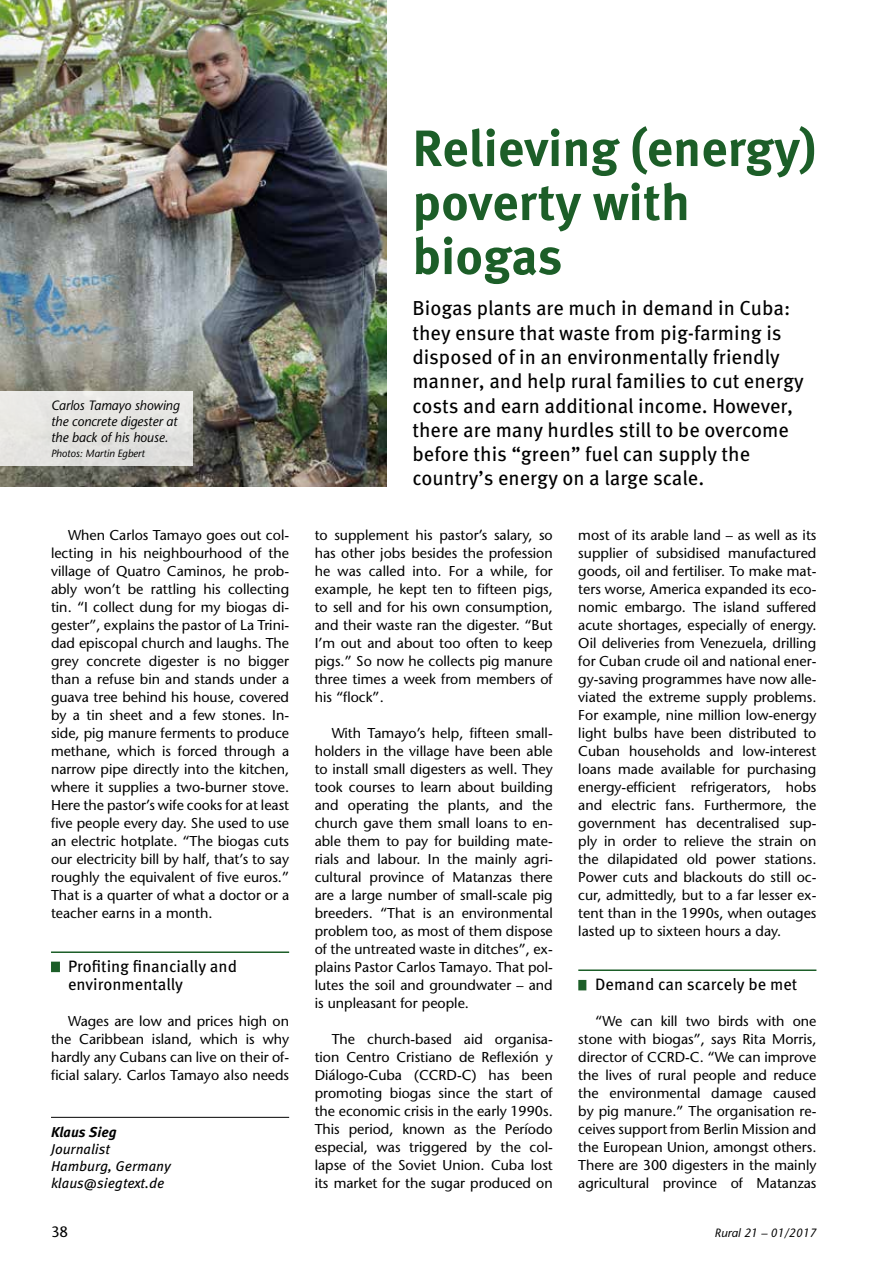
<style>
.page{position:relative;width:893px;height:1263px;background:#fff}
.page>*{position:absolute;margin:0;border:0;box-sizing:border-box;transform-origin:0 0}
.t1{font:700 51px/54px "Meta Pro";color:#1c5e28}
.t2{font:20.25px/24.3px "Meta Pro";color:#000}
.t3{font:16.5px/18px "Meta Pro";color:#000}
.t4{font:500 15px "Stone Sans Std";color:#000}
.t5{font:500 14.25px/18px "Stone Sans Std";color:#000;text-align:justify}
.t6{font:italic 14.25px/17.1px "Meta Pro";color:#000}
.t7{font:italic 700 14.25px "Meta Pro";letter-spacing:-.005em;color:#000}
.t8{font:italic 500 13.5px/15.8px "Stone Sans Std";color:#000;scale:.95 1}
.t9{font:italic 500 12px "Stone Sans Std";color:#000}
.t10{font:italic 500 10.5px "Stone Sans Std";color:#000}
</style>
<div class="page">
<hr style="left:51px;top:951px;width:238px;height:2px;background:#1c5e28">
<div style="left:51px;top:962px;width:9px;height:10px;background:#1c5e28"></div>
<hr style="left:578px;top:969px;width:238px;height:2px;background:#1c5e28">
<div style="left:578px;top:980px;width:8px;height:10px;background:#1c5e28"></div>
<hr style="left:51px;top:1117px;width:238px;height:1px;background:#000">
<img style="left:0;top:0;width:387px;height:486px">
<div style="left:0;top:392px;width:193px;height:74px;background:#e5e4e1"></div>
<p class="t8" style="left:51px;top:397px;width:137px">Carlos Tamayo showing the concrete digester at the back of his house.</p>
<p class="t10" style="left:51px;top:447px;width:95px">Photos: Martin Egbert</p>
<p class="t5" style="left:51px;top:526px;width:240px;text-indent:17px">When Carlos Tamayo goes out col&shy;lecting in his neighbourhood of the village of Quatro Caminos, he prob&shy;ably won’t be rattling his collecting tin. “I collect dung for my biogas di&shy;gester”, explains the pastor of La Trini&shy;dad episcopal church and laughs. The grey concrete digester is no bigger than a refuse bin and stands under a guava tree behind his house, covered by a tin sheet and a few stones. In&shy;side, pig manure ferments to produce methane, which is forced through a narrow pipe directly into the kitchen, where it supplies a two-burner stove.<br>Here the pastor’s wife cooks for at least five people every day. She used to use an electric hotplate. “The biogas cuts our electricity bill by half, that’s to say roughly the equivalent of five euros.” That is a quarter of what a doctor or a teacher earns in a month.</p>
<p class="t3" style="left:68px;top:958px;width:170px">Profiting financially and environmentally</p>
<p class="t5" style="left:51px;top:1012px;width:240px;text-indent:17px">Wages are low and prices high on the Caribbean island, which is why hardly any Cubans can live on their of&shy;ficial salary. Carlos Tamayo also needs</p>
<p class="t7" style="left:51px;top:1123px;width:67px">Klaus Sieg</p>
<p class="t6" style="left:51px;top:1141px;width:121px">Journalist<br>Hamburg, Germany klaus@siegtext.de</p>
<h1 class="t1" style="left:412px;top:123px;width:405px">Relieving (energy) poverty with biogas</h1>
<p class="t2" style="left:412px;top:297px;width:393px">Biogas plants are much in demand in Cuba: they ensure that waste from pig-farming is disposed of in an environmentally friendly manner, and help rural families to cut energy costs and earn additional income. However, there are many hurdles still to be overcome before this “green” fuel can supply the country’s energy on a large scale.</p>
<p class="t5" style="left:315px;top:526px;width:240px">to supplement his pastor’s salary, so has other jobs besides the profession he was called into. For a while, for example, he kept ten to fifteen pigs, to sell and for his own consumption, and their waste ran the digester. “But I’m out and about too often to keep pigs.” So now he collects pig manure three times a week from members of his “flock”.</p>
<p class="t5" style="left:315px;top:724px;width:240px;text-indent:17px">With Tamayo’s help, fifteen small&shy;holders in the village have been able to install small digesters as well. They took courses to learn about building and operating the plants, and the church gave them small loans to en&shy;able them to pay for building mate&shy;rials and labour. In the mainly agri&shy;cultural province of Matanzas there are a large number of small-scale pig breeders. “That is an environmental problem too, as most of them dispose of the untreated waste in ditches”, ex&shy;plains Pastor Carlos Tamayo. That pol&shy;lutes the soil and groundwater – and is unpleasant for people.</p>
<p class="t5" style="left:315px;top:1030px;width:240px;text-indent:17px">The church-based aid organisa&shy;tion Centro Cristiano de Reflexión y Diálogo-Cuba (CCRD-C) has been promoting biogas since the start of the economic crisis in the early 1990s.<br>This period, known as the Período especial, was triggered by the col&shy;lapse of the Soviet Union. Cuba lost its market for the sugar produced on</p>
<p class="t5" style="left:578px;top:526px;width:240px">most of its arable land – as well as its supplier of subsidised manufactured goods, oil and fertiliser. To make mat&shy;ters worse, America expanded its eco&shy;nomic embargo. The island suffered acute shortages, especially of energy.<br>Oil deliveries from Venezuela, drilling for Cuban crude oil and national ener&shy;gy-saving programmes have now alle&shy;viated the extreme supply problems.<br>For example, nine million low-energy light bulbs have been distributed to Cuban households and low-interest loans made available for purchasing energy-efficient refrigerators, hobs and electric fans. Furthermore, the government has decentralised sup&shy;ply in order to relieve the strain on the dilapidated old power stations.<br>Power cuts and blackouts do still oc&shy;cur, admittedly, but to a far lesser ex&shy;tent than in the 1990s, when outages lasted up to sixteen hours a day.</p>
<p class="t3" style="left:595px;top:976px;width:203px">Demand can scarcely be met</p>
<p class="t5" style="left:578px;top:1012px;width:240px;text-indent:17px">“We can kill two birds with one stone with biogas”, says Rita Morris, director of CCRD-C. “We can improve the lives of rural people and reduce the environmental damage caused by pig manure.” The organisation re&shy;ceives support from Berlin Mission and the European Union, amongst others.<br>There are 300 digesters in the mainly agricultural province of Matanzas</p>
<p class="t4" style="left:51px;top:1223px;width:19px">38</p>
<p class="t9" style="left:715px;top:1226px;width:103px">Rural 21 – 01/2017</p>
</div>
